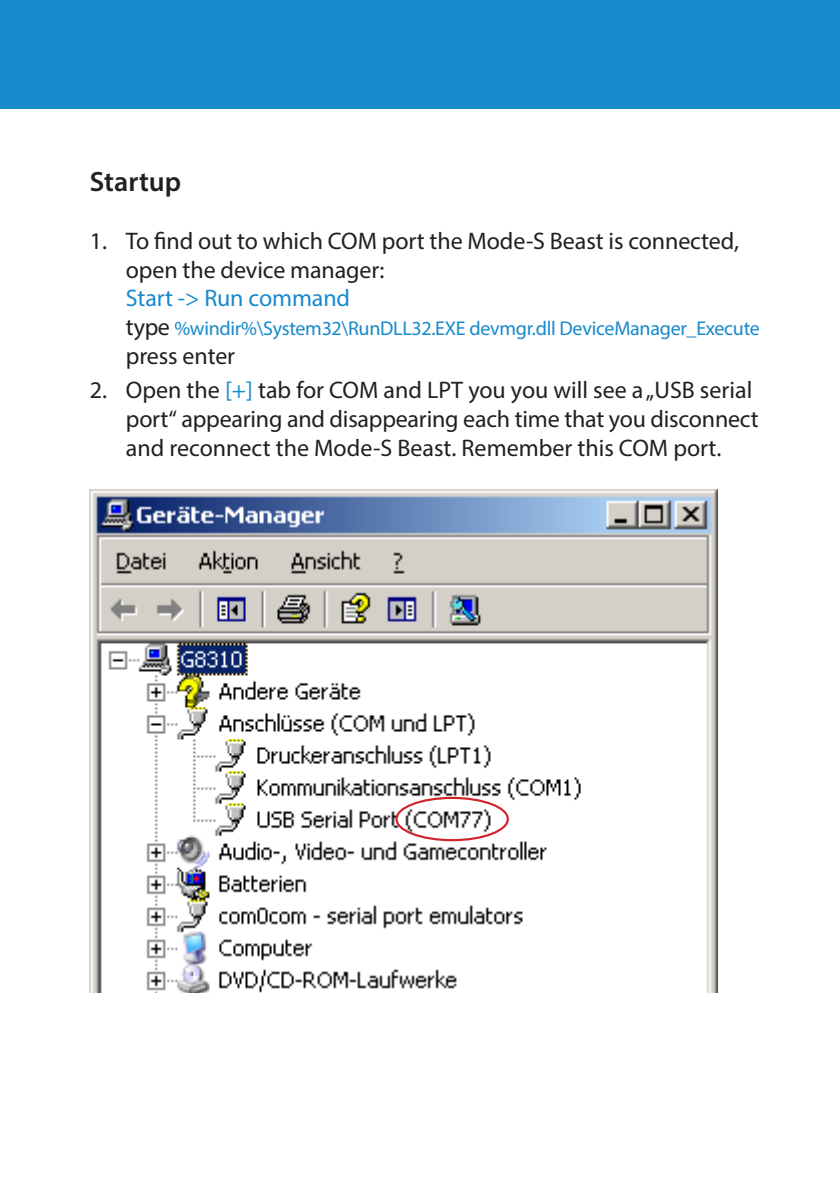
<style>
.page{position:relative;width:840px;height:1191px;background:#fff}
.page>*{position:absolute;margin:0;border:0;box-sizing:border-box;transform-origin:0 0}
.t1{font:600 28px "Myriad Pro";color:#231f20}
.t2{font:24px/28.8px "Myriad Pro";letter-spacing:-.005em;color:#231f20}
.t3{font:24px "Myriad Pro";letter-spacing:-.005em;color:#1889cb}
.t4{font:20px "Myriad Pro";letter-spacing:-.015em;color:#1889cb}
.s1{font-size:24px;color:#231f20}
.s2{color:#1889cb}
</style>
<div class="page">
<div style="left:0;top:0;width:839px;height:109px;background:#1889cb"></div>
<img style="left:90px;top:489px;width:626px;height:504px">
<div style="left:395px;top:797px;width:113px;height:44px;border:2px solid #d1232a;border-radius:50%"></div>
<p class="t1" style="left:90px;top:164px;width:93px">Startup</p>
<p class="t2" style="left:126px;top:226px;width:614px;text-indent:-36px">1. To find out to which COM port the Mode-S Beast is connected, open the device manager:</p>
<p class="t3" style="left:126px;top:283px;width:225px">Start -&gt; Run command</p>
<p class="t4" style="left:126px;top:316px;width:635px"><span class="s1">type</span> %windir%\System32\RunDLL32.EXE devmgr.dll DeviceManager_Execute</p>
<p class="t2" style="left:126px;top:341px;width:111px">press enter</p>
<p class="t2" style="left:126px;top:375px;width:634px;text-indent:-36px">2. Open the <span class="s2">[+]</span> tab for COM and LPT you you will see a„USB serial port“ appearing and disappearing each time that you disconnect and reconnect the Mode-S Beast. Remember this COM port.</p>
</div>
